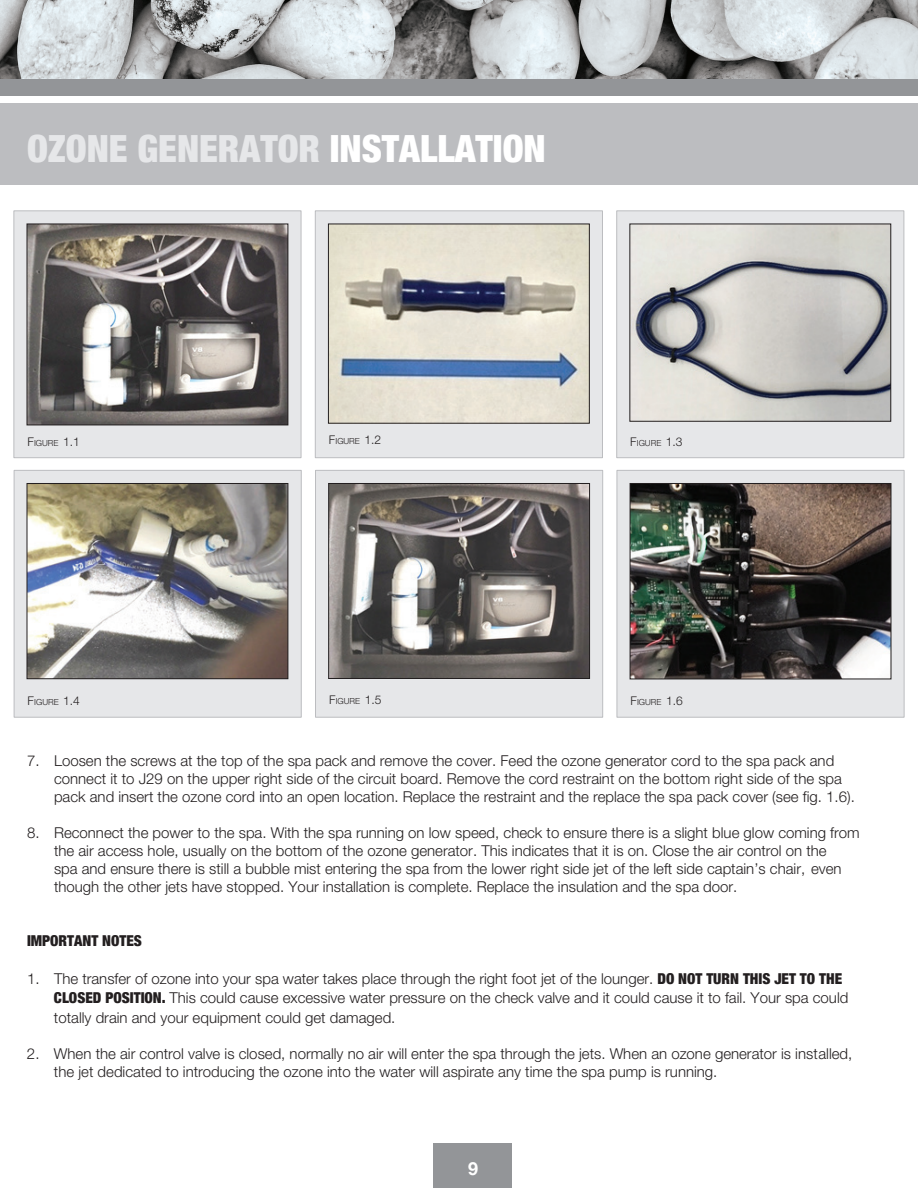
<style>
.page{position:relative;width:918px;height:1188px;background:#fff}
.page>*{position:absolute;margin:0;border:0;box-sizing:border-box;transform-origin:0 0}
.t1{font:900 condensed 37.5px "Helvetica Neue";color:#e6e7e9}
.t2{font:700 18px "Helvetica Neue";color:#fff}
.t3{font:300 15px/18px "Helvetica Neue";color:#231f20}
.t4{font:900 condensed 15px "Helvetica Neue";color:#231f20}
.t5{font:300 8.4px "Helvetica Neue";color:#231f20}
.s1{color:#fff}
.s2{font-size:12px}
.s3{font-weight:900;font-stretch:condensed}
</style>
<div class="page">
<div style="left:433px;top:1144px;width:79px;height:44px;background:#939598"></div>
<div style="left:0;top:104px;width:918px;height:81px;background:#bcbdc0"></div>
<div style="left:0;top:76px;width:918px;height:20px;background:#939598"></div>
<div style="left:14px;top:210px;width:287px;height:248px;background:#e6e7e9;border:1px solid #bcbdc0"></div>
<div style="left:14px;top:470px;width:288px;height:248px;background:#e6e7e9;border:1px solid #bcbdc0"></div>
<div style="left:315px;top:210px;width:288px;height:248px;background:#e6e7e9;border:1px solid #bcbdc0"></div>
<div style="left:315px;top:470px;width:288px;height:248px;background:#e6e7e9;border:1px solid #bcbdc0"></div>
<div style="left:616px;top:210px;width:288px;height:248px;background:#e6e7e9;border:1px solid #bcbdc0"></div>
<div style="left:617px;top:470px;width:287px;height:248px;background:#e6e7e9;border:1px solid #bcbdc0"></div>
<img style="left:330px;top:226px;width:258px;height:196px">
<div style="left:328px;top:224px;width:262px;height:200px;border:1px solid #231f20"></div>
<img style="left:631px;top:226px;width:258px;height:194px">
<div style="left:629px;top:224px;width:262px;height:198px;border:1px solid #231f20"></div>
<img style="left:632px;top:485px;width:257px;height:192px">
<div style="left:630px;top:483px;width:261px;height:196px;border:1px solid #231f20"></div>
<img style="left:29px;top:226px;width:257px;height:197px">
<div style="left:27px;top:224px;width:261px;height:201px;border:1px solid #231f20"></div>
<img style="left:29px;top:485px;width:257px;height:192px">
<div style="left:27px;top:483px;width:261px;height:196px;border:1px solid #231f20"></div>
<img style="left:330px;top:485px;width:258px;height:192px">
<div style="left:328px;top:483px;width:262px;height:196px;border:1px solid #231f20"></div>
<img style="left:0;top:0;width:918px;height:78px">
<h1 class="t1" style="left:27px;top:118px;width:520px">OZONE GENERATOR <span class="s1">INSTALLATION</span></h1>
<p class="t5" style="left:27px;top:438px;width:54px"><span class="s2">F</span>IGURE <span class="s2">1.1</span></p>
<p class="t5" style="left:28px;top:697px;width:54px"><span class="s2">F</span>IGURE <span class="s2">1.4</span></p>
<p class="t5" style="left:329px;top:436px;width:54px"><span class="s2">F</span>IGURE <span class="s2">1.2</span></p>
<p class="t5" style="left:329px;top:696px;width:54px"><span class="s2">F</span>IGURE <span class="s2">1.5</span></p>
<p class="t5" style="left:630px;top:438px;width:54px"><span class="s2">F</span>IGURE <span class="s2">1.3</span></p>
<p class="t5" style="left:630px;top:697px;width:54px"><span class="s2">F</span>IGURE <span class="s2">1.6</span></p>
<p class="t3" style="left:54px;top:752px;width:802px;text-indent:-27px">7. Loosen the screws at the top of the spa pack and remove the cover. Feed the ozone generator cord to the spa pack and connect it to J29 on the upper right side of the circuit board. Remove the cord restraint on the bottom right side of the spa pack and insert the ozone cord into an open location. Replace the restraint and the replace the spa pack cover (see fig. 1.6).</p>
<p class="t3" style="left:54px;top:824px;width:807px;text-indent:-27px">8. Reconnect the power to the spa. With the spa running on low speed, check to ensure there is a slight blue glow coming from the air access hole, usually on the bottom of the ozone generator. This indicates that it is on. Close the air control on the<br>spa and ensure there is still a bubble mist entering the spa from the lower right side jet of the left side captain’s chair, even though the other jets have stopped. Your installation is complete. Replace the insulation and the spa door.</p>
<p class="t4" style="left:27px;top:929px;width:116px">IMPORTANT NOTES</p>
<p class="t3" style="left:54px;top:968px;width:796px;line-height:19.5px;text-indent:-27px">1. The transfer of ozone into your spa water takes place through the right foot jet of the lounger. <span class="s3">DO NOT TURN THIS JET TO THE<br>CLOSED POSITION.</span> This could cause excessive water pressure on the check valve and it could cause it to fail. Your spa could totally drain and your equipment could get damaged.</p>
<p class="t3" style="left:54px;top:1044px;width:800px;text-indent:-27px">2. When the air control valve is closed, normally no air will enter the spa through the jets. When an ozone generator is installed, the jet dedicated to introducing the ozone into the water will aspirate any time the spa pump is running.</p>
<p class="t2" style="left:468px;top:1154px;width:12px">9</p>
</div>
